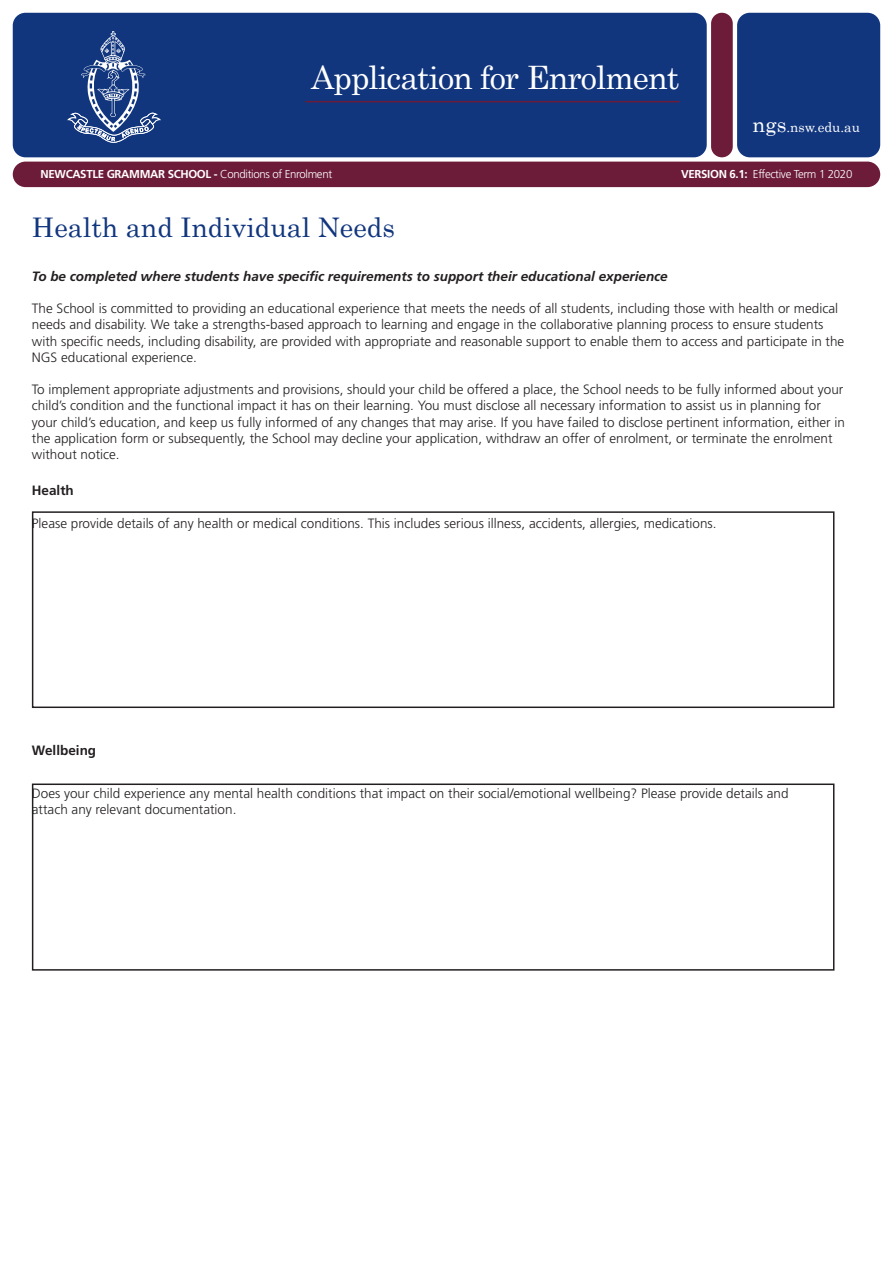
<style>
.page{position:relative;width:893px;height:1263px;background:#fff}
.page>*{position:absolute;margin:0;border:0;box-sizing:border-box;transform-origin:0 0}
.t1{font:32.25px "Century";letter-spacing:-.03em;color:#fff}
.t2{font:27px "Century";color:#11367e}
.t3{font:300 13.5px/16.2px "Frutiger LT Std";color:#231f20}
.t4{font:italic 700 13.5px "Frutiger LT Std";color:#231f20}
.t5{font:700 13.5px "Frutiger LT Std";color:#231f20}
.t6{font:13.5px "Century";color:#fff}
.t7{font:700 11.55px "Frutiger LT Std";letter-spacing:-.03em;color:#fff}
.t8{font:300 11.55px "Frutiger LT Std";letter-spacing:-.03em;color:#fff}
.s1{font-size:21px}
.s2{font-weight:300}
.s3{font-weight:700}
</style>
<div class="page">
<div style="left:711px;top:13px;width:22px;height:144px;background:#6c1b38;border-radius:11px"></div>
<div style="left:737px;top:13px;width:143px;height:144px;background:#11367e;border-radius:13px"></div>
<div style="left:13px;top:13px;width:694px;height:144px;background:#11367e;border-radius:13px"></div>
<svg style="left:67px;top:31px;width:94px;height:112px"></svg>
<div style="left:13px;top:162px;width:867px;height:25px;background:#6c1b38;border-radius:13px"></div>
<hr style="left:305px;top:101px;width:374px;height:1px;background:#6c1b38">
<div style="left:32px;top:511px;width:802px;height:197px;border:2px solid #231f20"></div>
<div style="left:32px;top:783px;width:802px;height:188px;border:2px solid #231f20"></div>
<h1 class="t1" style="left:311px;top:50px;width:370px">Application for Enrolment</h1>
<p class="t6" style="left:753px;top:116px;width:109px"><span class="s1">ngs</span>.nsw.edu.au</p>
<p class="t7" style="left:41px;top:167px;width:293px">NEWCASTLE GRAMMAR SCHOOL - <span class="s2">Conditions of Enrolment</span></p>
<p class="t8" style="left:681px;top:168px;width:173px"><span class="s3">VERSION 6.1:</span> Effective Term 1 2020</p>
<h2 class="t2" style="left:32px;top:204px;width:365px">Health and Individual Needs</h2>
<p class="t4" style="left:32px;top:268px;width:637px">To be completed where students have specific requirements to support their educational experience</p>
<p class="t3" style="left:32px;top:301px;width:814px">The School is committed to providing an educational experience that meets the needs of all students, including those with health or medical needs and disability. We take a strengths-based approach to learning and engage in the collaborative planning process to ensure students with specific needs, including disability, are provided with appropriate and reasonable support to enable them to access and participate in the NGS educational experience.</p>
<p class="t3" style="left:32px;top:382px;width:815px">To implement appropriate adjustments and provisions, should your child be offered a place, the School needs to be fully informed about your child’s condition and the functional impact it has on their learning. You must disclose all necessary information to assist us in planning for your child’s education, and keep us fully informed of any changes that may arise. If you have failed to disclose pertinent information, either in the application form or subsequently, the School may decline your application, withdraw an offer of enrolment, or terminate the enrolment without notice.</p>
<p class="t5" style="left:32px;top:482px;width:44px">Health</p>
<p class="t3" style="left:32px;top:515px;width:686px">Please provide details of any health or medical conditions. This includes serious illness, accidents, allergies, medications.</p>
<p class="t5" style="left:32px;top:743px;width:66px">Wellbeing</p>
<p class="t3" style="left:32px;top:785px;width:758px">Does your child experience any mental health conditions that impact on their social/emotional wellbeing? Please provide details and attach any relevant documentation.</p>
</div>
